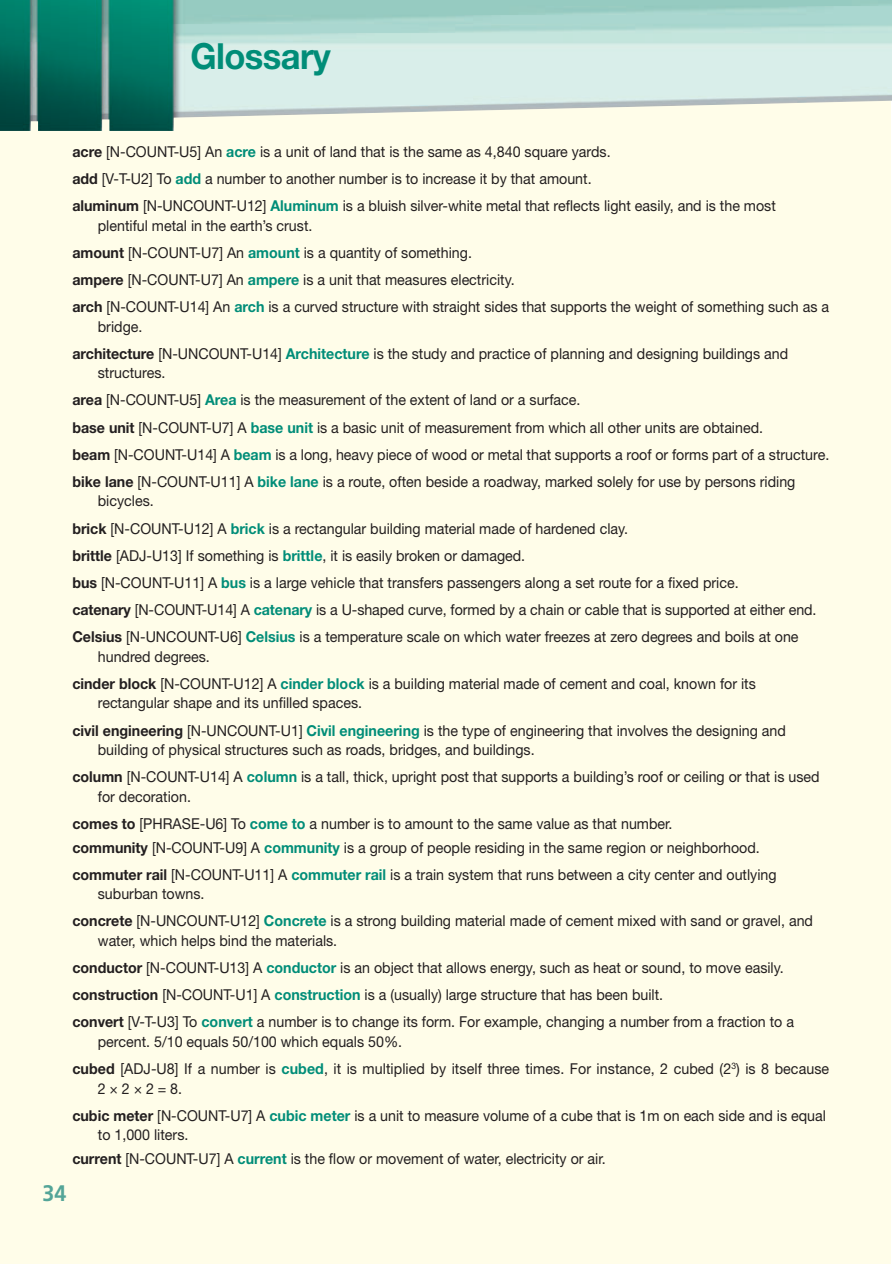
<style>
.page{position:relative;width:892px;height:1264px;background:#fff}
.page>*{position:absolute;margin:0;border:0;box-sizing:border-box;transform-origin:0 0}
.t1{font:700 36px "Helvetica Neue LT Std";letter-spacing:-.02em;color:#008d78;scale:.96 1}
.t2{font:700 22.5px "PF Catalog";color:#54a598;scale:.95 1}
.t3{font:15px/27.2px "Helvetica Neue LT Std";color:#231f20;scale:.95 1}
.s1{font-weight:700}
.s2{font-weight:700;color:#008d78}
</style>
<div class="page">
<div style="left:0;top:0;width:891px;height:1264px;background:#fffde9"></div>
<img style="left:0;top:0;width:892px;height:131px">
<p class="t1" style="left:191px;top:43px;width:148px">Glossary</p>
<p class="t3" style="left:72px;top:139px;width:742px"><span class="s1">acre</span> [N-COUNT-U5] An <span class="s2">acre</span> is a unit of land that is the same as 4,840 square yards.<br><span class="s1">add</span> [V-T-U2] To <span class="s2">add</span> a number to another number is to increase it by that amount.<br><span class="s1">aluminum</span> [N-UNCOUNT-U12] <span class="s2">Aluminum</span> is a bluish silver-white metal that reflects light easily, and is the most</p>
<p class="t3" style="left:72px;top:213px;width:798px;text-indent:26px">plentiful metal in the earth’s crust.<br><span class="s1">amount</span> [N-COUNT-U7] An <span class="s2">amount</span> is a quantity of something.<br><span class="s1">ampere</span> [N-COUNT-U7] An <span class="s2">ampere</span> is a unit that measures electricity.<br><span class="s1">arch</span> [N-COUNT-U14] An <span class="s2">arch</span> is a curved structure with straight sides that supports the weight of something such as a</p>
<p class="t3" style="left:72px;top:314px;width:755px;text-indent:26px">bridge.<br><span class="s1">architecture</span> [N-UNCOUNT-U14] <span class="s2">Architecture</span> is the study and practice of planning and designing buildings and</p>
<p class="t3" style="left:72px;top:361px;width:798px;text-indent:26px">structures.<br><span class="s1">area</span> [N-COUNT-U5] <span class="s2">Area</span> is the measurement of the extent of land or a surface.<br><span class="s1">base unit</span> [N-COUNT-U7] A <span class="s2">base unit</span> is a basic unit of measurement from which all other units are obtained.<br><span class="s1">beam</span> [N-COUNT-U14] A <span class="s2">beam</span> is a long, heavy piece of wood or metal that supports a roof or forms part of a structure. <span class="s1">bike lane</span> [N-COUNT-U11] A <span class="s2">bike lane</span> is a route, often beside a roadway, marked solely for use by persons riding</p>
<p class="t3" style="left:72px;top:489px;width:785px;text-indent:26px">bicycles.<br><span class="s1">brick</span> [N-COUNT-U12] A <span class="s2">brick</span> is a rectangular building material made of hardened clay.<br><span class="s1">brittle</span> [ADJ-U13] If something is <span class="s2">brittle</span>, it is easily broken or damaged.<br><span class="s1">bus</span> [N-COUNT-U11] A <span class="s2">bus</span> is a large vehicle that transfers passengers along a set route for a fixed price.<br><span class="s1">catenary</span> [N-COUNT-U14] A <span class="s2">catenary</span> is a U-shaped curve, formed by a chain or cable that is supported at either end.<br><span class="s1">Celsius</span> [N-UNCOUNT-U6] <span class="s2">Celsius</span> is a temperature scale on which water freezes at zero degrees and boils at one</p>
<p class="t3" style="left:72px;top:644px;width:721px;text-indent:26px">hundred degrees.<br><span class="s1">cinder block</span> [N-COUNT-U12] A <span class="s2">cinder block</span> is a building material made of cement and coal, known for its</p>
<p class="t3" style="left:72px;top:691px;width:753px;text-indent:26px">rectangular shape and its unfilled spaces.<br><span class="s1">civil engineering</span> [N-UNCOUNT-U1] <span class="s2">Civil engineering</span> is the type of engineering that involves the designing and</p>
<p class="t3" style="left:72px;top:737px;width:788px;text-indent:26px">building of physical structures such as roads, bridges, and buildings.<br><span class="s1">column</span> [N-COUNT-U14] A <span class="s2">column</span> is a tall, thick, upright post that supports a building’s roof or ceiling or that is used</p>
<p class="t3" style="left:72px;top:784px;width:633px;text-indent:26px">for decoration.<br><span class="s1">comes to</span> [PHRASE-U6] To <span class="s2">come to</span> a number is to amount to the same value as that number.</p>
<p class="t3" style="left:72px;top:835px;width:743px"><span class="s1">community</span> [N-COUNT-U9] A <span class="s2">community</span> is a group of people residing in the same region or neighborhood. <span class="s1">commuter rail</span> [N-COUNT-U11] A <span class="s2">commuter rail</span> is a train system that runs between a city center and outlying</p>
<p class="t3" style="left:72px;top:882px;width:781px;text-indent:26px">suburban towns.<br><span class="s1">concrete</span> [N-UNCOUNT-U12] <span class="s2">Concrete</span> is a strong building material made of cement mixed with sand or gravel, and</p>
<p class="t3" style="left:72px;top:928px;width:761px;text-indent:26px">water, which helps bind the materials.<br><span class="s1">conductor</span> [N-COUNT-U13] A <span class="s2">conductor</span> is an object that allows energy, such as heat or sound, to move easily. <span class="s1">construction</span> [N-COUNT-U1] A <span class="s2">construction</span> is a (usually) large structure that has been built.<br><span class="s1">convert</span> [V-T-U3] To <span class="s2">convert</span> a number is to change its form. For example, changing a number from a fraction to a</p>
<p class="t3" style="left:72px;top:1029px;width:798px;text-indent:26px">percent. 5/10 equals 50/100 which equals 50%.<br><span class="s1">cubed</span> [ADJ-U8] If a number is <span class="s2">cubed</span>, it is multiplied by itself three times. For instance, 2 cubed (2<sup>3</sup>) is 8 because</p>
<p class="t3" style="left:72px;top:1076px;width:795px;text-indent:26px">2 × 2 × 2 = 8.<br><span class="s1">cubic meter</span> [N-COUNT-U7] A <span class="s2">cubic meter</span> is a unit to measure volume of a cube that is 1m on each side and is equal</p>
<p class="t3" style="left:72px;top:1124px;width:563px;line-height:23.7px;text-indent:26px">to 1,000 liters.<br><span class="s1">current</span> [N-COUNT-U7] A <span class="s2">current</span> is the flow or movement of water, electricity or air.</p>
<p class="t2" style="left:43px;top:1180px;width:27px">34</p>
</div>
